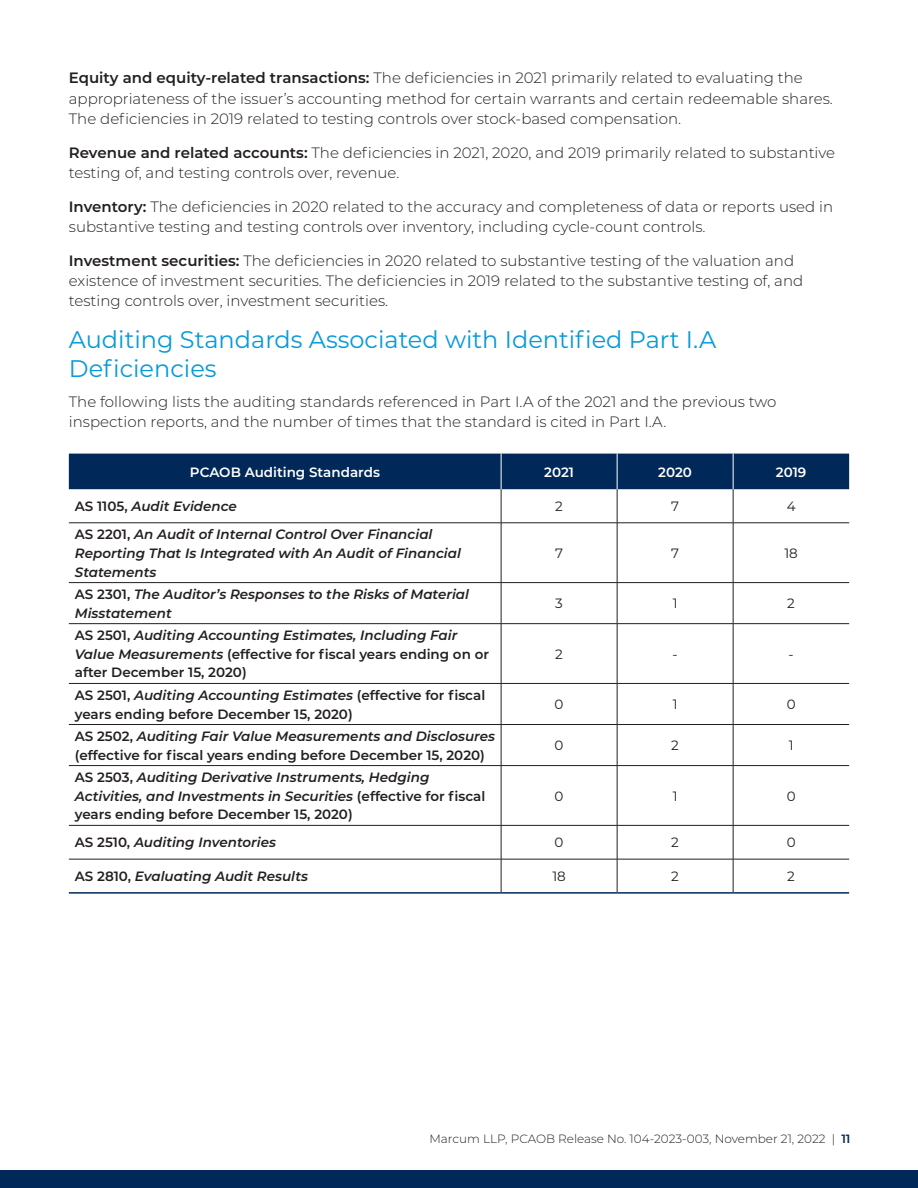
<style>
.page{position:relative;width:918px;height:1188px;background:#fff}
.page>*{position:absolute;margin:0;border:0;box-sizing:border-box;transform-origin:0 0}
.Header_2{font:24px/28.5px "Montserrat";color:#069ad9}
.Body_Copy{font:300 15px/20.2px "Montserrat";color:#231f20}
.t1{font:italic 600 13.5px/18.8px "Montserrat";color:#231f20}
.t2{font:600 13.5px/18.8px "Montserrat";color:#231f20}
.t3{font:600 13.5px "Montserrat";color:#fff}
.t4{font:13.5px "Montserrat";color:#231f20}
.t5{font:300 12px "Montserrat";color:#231f20}
.s1{font-weight:600}
.s2{font-style:normal}
.s3{font-style:italic}
.s4{font-weight:600;color:#002858}
</style>
<div class="page">
<div style="left:0;top:1170px;width:918px;height:18px;background:#002858"></div>
<div style="left:69px;top:454px;width:780px;height:35px;background:#002858"></div>
<hr style="left:501px;top:489px;width:1px;height:34px;background:#231f20">
<hr style="left:617px;top:489px;width:1px;height:34px;background:#231f20">
<hr style="left:733px;top:489px;width:1px;height:34px;background:#231f20">
<hr style="left:69px;top:523px;width:432px;height:1px;background:#231f20">
<hr style="left:501px;top:523px;width:116px;height:1px;background:#231f20">
<hr style="left:501px;top:523px;width:1px;height:59px;background:#231f20">
<hr style="left:617px;top:523px;width:116px;height:1px;background:#231f20">
<hr style="left:617px;top:523px;width:1px;height:59px;background:#231f20">
<hr style="left:733px;top:523px;width:116px;height:1px;background:#231f20">
<hr style="left:733px;top:523px;width:1px;height:59px;background:#231f20">
<hr style="left:69px;top:582px;width:432px;height:1px;background:#231f20">
<hr style="left:501px;top:582px;width:116px;height:1px;background:#231f20">
<hr style="left:501px;top:583px;width:1px;height:40px;background:#231f20">
<hr style="left:617px;top:582px;width:116px;height:1px;background:#231f20">
<hr style="left:617px;top:583px;width:1px;height:40px;background:#231f20">
<hr style="left:733px;top:582px;width:116px;height:1px;background:#231f20">
<hr style="left:733px;top:583px;width:1px;height:40px;background:#231f20">
<hr style="left:69px;top:623px;width:432px;height:1px;background:#231f20">
<hr style="left:501px;top:623px;width:116px;height:1px;background:#231f20">
<hr style="left:501px;top:624px;width:1px;height:59px;background:#231f20">
<hr style="left:617px;top:623px;width:116px;height:1px;background:#231f20">
<hr style="left:617px;top:624px;width:1px;height:59px;background:#231f20">
<hr style="left:733px;top:623px;width:116px;height:1px;background:#231f20">
<hr style="left:733px;top:624px;width:1px;height:59px;background:#231f20">
<hr style="left:69px;top:683px;width:432px;height:1px;background:#231f20">
<hr style="left:501px;top:683px;width:116px;height:1px;background:#231f20">
<hr style="left:501px;top:684px;width:1px;height:40px;background:#231f20">
<hr style="left:617px;top:683px;width:116px;height:1px;background:#231f20">
<hr style="left:617px;top:684px;width:1px;height:40px;background:#231f20">
<hr style="left:733px;top:683px;width:116px;height:1px;background:#231f20">
<hr style="left:733px;top:684px;width:1px;height:40px;background:#231f20">
<hr style="left:69px;top:724px;width:432px;height:1px;background:#231f20">
<hr style="left:501px;top:724px;width:116px;height:1px;background:#231f20">
<hr style="left:501px;top:725px;width:1px;height:40px;background:#231f20">
<hr style="left:617px;top:724px;width:116px;height:1px;background:#231f20">
<hr style="left:617px;top:725px;width:1px;height:40px;background:#231f20">
<hr style="left:733px;top:724px;width:116px;height:1px;background:#231f20">
<hr style="left:733px;top:725px;width:1px;height:40px;background:#231f20">
<hr style="left:69px;top:765px;width:432px;height:1px;background:#231f20">
<hr style="left:501px;top:765px;width:116px;height:1px;background:#231f20">
<hr style="left:501px;top:766px;width:1px;height:59px;background:#231f20">
<hr style="left:617px;top:765px;width:116px;height:1px;background:#231f20">
<hr style="left:617px;top:766px;width:1px;height:59px;background:#231f20">
<hr style="left:733px;top:765px;width:116px;height:1px;background:#231f20">
<hr style="left:733px;top:766px;width:1px;height:59px;background:#231f20">
<hr style="left:69px;top:825px;width:432px;height:1px;background:#231f20">
<hr style="left:501px;top:825px;width:116px;height:1px;background:#231f20">
<hr style="left:501px;top:826px;width:1px;height:33px;background:#231f20">
<hr style="left:617px;top:825px;width:116px;height:1px;background:#231f20">
<hr style="left:617px;top:826px;width:1px;height:33px;background:#231f20">
<hr style="left:733px;top:825px;width:116px;height:1px;background:#231f20">
<hr style="left:733px;top:826px;width:1px;height:33px;background:#231f20">
<hr style="left:69px;top:859px;width:432px;height:1px;background:#231f20">
<hr style="left:501px;top:859px;width:116px;height:1px;background:#231f20">
<hr style="left:501px;top:859px;width:1px;height:33px;background:#231f20">
<hr style="left:617px;top:859px;width:116px;height:1px;background:#231f20">
<hr style="left:617px;top:859px;width:1px;height:33px;background:#231f20">
<hr style="left:733px;top:859px;width:116px;height:1px;background:#231f20">
<hr style="left:733px;top:859px;width:1px;height:33px;background:#231f20">
<hr style="left:501px;top:454px;width:1px;height:35px;background:#fff">
<hr style="left:617px;top:454px;width:1px;height:35px;background:#fff">
<hr style="left:733px;top:454px;width:1px;height:35px;background:#fff">
<hr style="left:69px;top:892px;width:432px;height:2px;background:#002858">
<hr style="left:501px;top:892px;width:116px;height:2px;background:#002858">
<hr style="left:617px;top:892px;width:116px;height:2px;background:#002858">
<hr style="left:733px;top:892px;width:116px;height:2px;background:#002858">
<p class="Body_Copy" style="left:69px;top:67px;width:766px"><span class="s1">Equity and equity-related transactions:</span> The deficiencies in 2021 primarily related to evaluating the appropriateness of the issuer’s accounting method for certain warrants and certain redeemable shares.<br>The deficiencies in 2019 related to testing controls over stock-based compensation.</p>
<p class="Body_Copy" style="left:69px;top:142px;width:768px"><span class="s1">Revenue and related accounts:</span> The deficiencies in 2021, 2020, and 2019 primarily related to substantive testing of, and testing controls over, revenue.</p>
<p class="Body_Copy" style="left:69px;top:196px;width:766px"><span class="s1">Inventory:</span> The deficiencies in 2020 related to the accuracy and completeness of data or reports used in substantive testing and testing controls over inventory, including cycle-count controls.</p>
<p class="Body_Copy" style="left:69px;top:250px;width:736px"><span class="s1">Investment securities:</span> The deficiencies in 2020 related to substantive testing of the valuation and existence of investment securities. The deficiencies in 2019 related to the substantive testing of, and testing controls over, investment securities.</p>
<p class="Header_2" style="left:69px;top:325px;width:649px">Auditing Standards Associated with Identified Part I.A<br>Deficiencies</p>
<p class="Body_Copy" style="left:69px;top:391px;width:709px">The following lists the auditing standards referenced in Part I.A of the 2021 and the previous two inspection reports, and the number of times that the standard is cited in Part I.A.</p>
<p class="t3" style="left:190px;top:462px;width:192px">PCAOB Auditing Standards</p>
<p class="t3" style="left:544px;top:462px;width:31px">2021</p>
<p class="t3" style="left:658px;top:462px;width:35px">2020</p>
<p class="t3" style="left:776px;top:462px;width:32px">2019</p>
<p class="t1" style="left:75px;top:496px;width:164px"><span class="s2">AS 1105,</span> Audit Evidence</p>
<p class="t4" style="left:555px;top:497px;width:9px">2</p>
<p class="t4" style="left:671px;top:497px;width:9px">7</p>
<p class="t4" style="left:787px;top:497px;width:10px">4</p>
<p class="t1" style="left:75px;top:524px;width:388px"><span class="s2">AS 2201,</span> An Audit of Internal Control Over Financial<br>Reporting That Is Integrated with An Audit of Financial<br>Statements</p>
<p class="t4" style="left:555px;top:544px;width:9px">7</p>
<p class="t4" style="left:671px;top:544px;width:9px">7</p>
<p class="t4" style="left:784px;top:544px;width:15px">18</p>
<p class="t1" style="left:75px;top:584px;width:396px"><span class="s2">AS 2301,</span> The Auditor’s Responses to the Risks of Material<br>Misstatement</p>
<p class="t4" style="left:555px;top:594px;width:9px">3</p>
<p class="t4" style="left:673px;top:594px;width:6px">1</p>
<p class="t4" style="left:787px;top:594px;width:9px">2</p>
<p class="t2" style="left:75px;top:625px;width:416px">AS 2501, <span class="s3">Auditing Accounting Estimates, Including Fair<br>Value Measurements</span> (effective for fiscal years ending on or after December 15, 2020)</p>
<p class="t4" style="left:555px;top:645px;width:9px">2</p>
<p class="t4" style="left:673px;top:645px;width:7px">-</p>
<p class="t4" style="left:789px;top:645px;width:7px">-</p>
<p class="t2" style="left:75px;top:685px;width:412px">AS 2501, <span class="s3">Auditing Accounting Estimates</span> (effective for fiscal years ending before December 15, 2020)</p>
<p class="t4" style="left:555px;top:695px;width:10px">0</p>
<p class="t4" style="left:673px;top:695px;width:6px">1</p>
<p class="t4" style="left:787px;top:695px;width:10px">0</p>
<p class="t2" style="left:75px;top:726px;width:422px">AS 2502, <span class="s3">Auditing Fair Value Measurements and Disclosures </span>(effective for fiscal years ending before December 15, 2020)</p>
<p class="t4" style="left:555px;top:736px;width:10px">0</p>
<p class="t4" style="left:671px;top:736px;width:9px">2</p>
<p class="t4" style="left:789px;top:736px;width:6px">1</p>
<p class="t1" style="left:75px;top:767px;width:412px"><span class="s2">AS 2503,</span> Auditing Derivative Instruments, Hedging<br>Activities, and Investments in Securities <span class="s2">(effective for fiscal years ending before December 15, 2020)</span></p>
<p class="t4" style="left:555px;top:787px;width:10px">0</p>
<p class="t4" style="left:673px;top:787px;width:6px">1</p>
<p class="t4" style="left:787px;top:787px;width:10px">0</p>
<p class="t1" style="left:75px;top:833px;width:203px"><span class="s2">AS 2510,</span> Auditing Inventories</p>
<p class="t4" style="left:555px;top:833px;width:10px">0</p>
<p class="t4" style="left:671px;top:833px;width:9px">2</p>
<p class="t4" style="left:787px;top:833px;width:10px">0</p>
<p class="t1" style="left:75px;top:866px;width:235px"><span class="s2">AS 2810,</span> Evaluating Audit Results</p>
<p class="t4" style="left:552px;top:867px;width:15px">18</p>
<p class="t4" style="left:671px;top:867px;width:9px">2</p>
<p class="t4" style="left:787px;top:867px;width:9px">2</p>
<p class="t5" style="left:429px;top:1130px;width:423px">Marcum LLP, PCAOB Release No. 104-2023-003, November 21, 2022 | <span class="s4">11</span></p>
</div>
